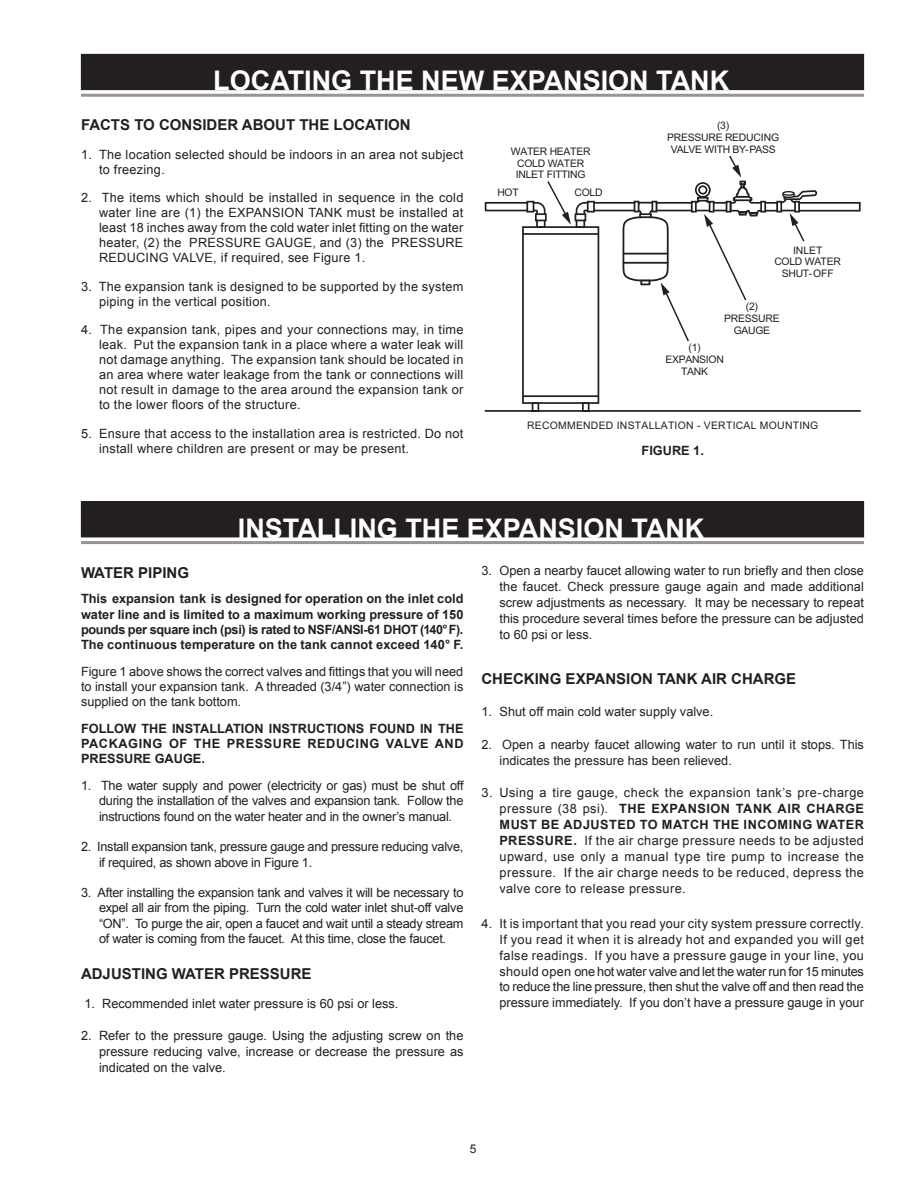
<style>
.page{position:relative;width:918px;height:1188px;background:#fff}
.page>*{position:absolute;margin:0;border:0;box-sizing:border-box;transform-origin:0 0}
.t1{font:700 27px "Arial";color:#fff}
.t2{font:700 15px "Arial";color:#231f20}
.t3{font:12.75px/15px "Arial";color:#231f20;text-align:justify}
.t4{font:700 12.75px/15.3px "Arial";letter-spacing:.01em;color:#231f20;text-align:justify}
.t5{font:12.75px/15px "Arial";letter-spacing:.02em;color:#231f20}
.t6{font:12.75px/15.3px "Arial";letter-spacing:-.02em;color:#231f20}
.t7{font:12px "Arial";color:#231f20}
.t8{font:10.35px/11.9px "Arial";letter-spacing:-.025em;color:#231f20;text-align:center}
.t9{font:10.35px "Arial";letter-spacing:.025em;color:#231f20}
.s1{font-weight:700}
</style>
<div class="page">
<div style="left:81px;top:54px;width:783px;height:36px;background:#231f20"></div>
<hr style="left:81px;top:94px;width:783px;height:3px;background:#939598">
<svg style="left:485px;top:155px;width:376px;height:257px"></svg>
<svg style="left:691px;top:201px;width:6px;height:12px"></svg>
<svg style="left:709px;top:201px;width:6px;height:12px"></svg>
<svg style="left:696px;top:183px;width:14px;height:14px"></svg>
<div style="left:695px;top:182px;width:16px;height:16px;border:2px solid #231f20;border-radius:50%"></div>
<div style="left:699px;top:186px;width:8px;height:8px;background:#fff;border-radius:50%"></div>
<div style="left:698px;top:185px;width:9px;height:10px;border:2px solid #231f20;border-radius:50%"></div>
<svg style="left:697px;top:197px;width:12px;height:5px"></svg>
<hr style="left:623px;top:253px;width:45px;height:2px;background:#231f20">
<hr style="left:623px;top:262px;width:45px;height:2px;background:#231f20">
<hr style="left:523px;top:233px;width:75px;height:2px;background:#231f20">
<hr style="left:523px;top:395px;width:75px;height:2px;background:#231f20">
<div style="left:81px;top:502px;width:783px;height:35px;background:#231f20"></div>
<div style="left:81px;top:501px;width:783px;height:36px;border:1px solid #231f20"></div>
<hr style="left:81px;top:541px;width:783px;height:3px;background:#939598">
<h1 class="t1" style="left:213px;top:63px;width:517px">LOCATING THE NEW EXPANSION TANK</h1>
<p class="t2" style="left:81px;top:115px;width:331px">FACTS TO CONSIDER ABOUT THE LOCATION</p>
<p class="t5" style="left:99px;top:147px;width:366px;text-indent:-18px">1. The location selected should be indoors in an area not subject to freezing.</p>
<p class="t3" style="left:99px;top:191px;width:366px;text-indent:-18px">2. The items which should be installed in sequence in the cold water line are (1) the EXPANSION TANK must be installed at least 18 inches away from the cold water inlet fitting on the water heater, (2) the PRESSURE GAUGE, and (3) the PRESSURE REDUCING VALVE, if required, see Figure 1.</p>
<p class="t5" style="left:99px;top:279px;width:366px;text-indent:-18px">3. The expansion tank is designed to be supported by the system piping in the vertical position.</p>
<p class="t3" style="left:99px;top:323px;width:366px;text-indent:-18px">4. The expansion tank, pipes and your connections may, in time leak. Put the expansion tank in a place where a water leak will not damage anything. The expansion tank should be located in an area where water leakage from the tank or connections will not result in damage to the area around the expansion tank or to the lower floors of the structure.</p>
<p class="t5" style="left:99px;top:426px;width:366px;text-indent:-18px">5. Ensure that access to the installation area is restricted. Do not install where children are present or may be present.</p>
<p class="t8" style="left:667px;top:120px;width:113px">(3)<br>PRESSURE REDUCING<br>VALVE WITH BY-PASS</p>
<p class="t8" style="left:511px;top:145px;width:81px">WATER HEATER<br>COLD WATER<br>INLET FITTING</p>
<p class="t8" style="left:497px;top:186px;width:23px">HOT</p>
<p class="t8" style="left:575px;top:186px;width:30px">COLD</p>
<p class="t8" style="left:774px;top:244px;width:68px">INLET<br>COLD WATER<br>SHUT-OFF</p>
<p class="t8" style="left:724px;top:301px;width:57px">(2)<br>PRESSURE<br>GAUGE</p>
<p class="t8" style="left:665px;top:342px;width:60px">(1)<br>EXPANSION<br>TANK</p>
<p class="t9" style="left:527px;top:419px;width:293px">RECOMMENDED INSTALLATION - VERTICAL MOUNTING</p>
<p class="t4" style="left:642px;top:443px;width:64px">FIGURE 1.</p>
<h1 class="t1" style="left:238px;top:510px;width:468px">INSTALLING THE EXPANSION TANK</h1>
<p class="t2" style="left:81px;top:562px;width:110px">WATER PIPING</p>
<p class="t4" style="left:81px;top:592px;width:384px">This expansion tank is designed for operation on the inlet cold water line and is limited to a maximum working pressure of 150 pounds per square inch (psi) is rated to NSF/ANSI-61 DHOT (140° F).<br>The continuous temperature on the tank cannot exceed 140° F.</p>
<p class="t3" style="left:81px;top:664px;width:384px">Figure 1 above shows the correct valves and fittings that you will need to install your expansion tank. A threaded (3/4”) water connection is supplied on the tank bottom.</p>
<p class="t4" style="left:81px;top:721px;width:384px">FOLLOW THE INSTALLATION INSTRUCTIONS FOUND IN THE PACKAGING OF THE PRESSURE REDUCING VALVE AND PRESSURE GAUGE.</p>
<p class="t3" style="left:99px;top:778px;width:366px;text-indent:-18px">1. The water supply and power (electricity or gas) must be shut off during the installation of the valves and expansion tank. Follow the instructions found on the water heater and in the owner’s manual.</p>
<p class="t6" style="left:99px;top:839px;width:366px;text-indent:-18px">2. Install expansion tank, pressure gauge and pressure reducing valve, if required, as shown above in Figure 1.</p>
<p class="t3" style="left:99px;top:885px;width:366px;text-indent:-18px">3. After installing the expansion tank and valves it will be necessary to expel all air from the piping. Turn the cold water inlet shut-off valve “ON”. To purge the air, open a faucet and wait until a steady stream of water is coming from the faucet. At this time, close the faucet.</p>
<p class="t2" style="left:81px;top:964px;width:232px">ADJUSTING WATER PRESSURE</p>
<p class="t3" style="left:85px;top:996px;width:315px">1. Recommended inlet water pressure is 60 psi or less.</p>
<p class="t3" style="left:99px;top:1028px;width:366px;line-height:15.9px;text-indent:-18px">2. Refer to the pressure gauge. Using the adjusting screw on the pressure reducing valve, increase or decrease the pressure as indicated on the valve.</p>
<p class="t3" style="left:500px;top:563px;width:366px;line-height:15.9px;text-indent:-18px">3. Open a nearby faucet allowing water to run briefly and then close the faucet. Check pressure gauge again and made additional screw adjustments as necessary. It may be necessary to repeat this procedure several times before the pressure can be adjusted to 60 psi or less.</p>
<p class="t2" style="left:482px;top:669px;width:316px">CHECKING EXPANSION TANK AIR CHARGE</p>
<p class="t3" style="left:482px;top:705px;width:233px">1. Shut off main cold water supply valve.</p>
<p class="t3" style="left:500px;top:736px;width:366px;line-height:16px;text-indent:-18px">2. Open a nearby faucet allowing water to run until it stops. This indicates the pressure has been relieved.</p>
<p class="t3" style="left:500px;top:784px;width:366px;line-height:16px;text-indent:-18px">3. Using a tire gauge, check the expansion tank’s pre-charge pressure (38 psi). <span class="s1">THE EXPANSION TANK AIR CHARGE MUST BE ADJUSTED TO MATCH THE INCOMING WATER PRESSURE.</span> If the air charge pressure needs to be adjusted upward, use only a manual type tire pump to increase the pressure. If the air charge needs to be reduced, depress the valve core to release pressure.</p>
<p class="t3" style="left:500px;top:916px;width:366px;line-height:15.8px;text-indent:-18px">4. It is important that you read your city system pressure correctly.<br>If you read it when it is already hot and expanded you will get false readings. If you have a pressure gauge in your line, you should open one hot water valve and let the water run for 15 minutes to reduce the line pressure, then shut the valve off and then read the pressure immediately. If you don’t have a pressure gauge in your</p>
<p class="t7" style="left:470px;top:1141px;width:8px">5</p>
</div>
